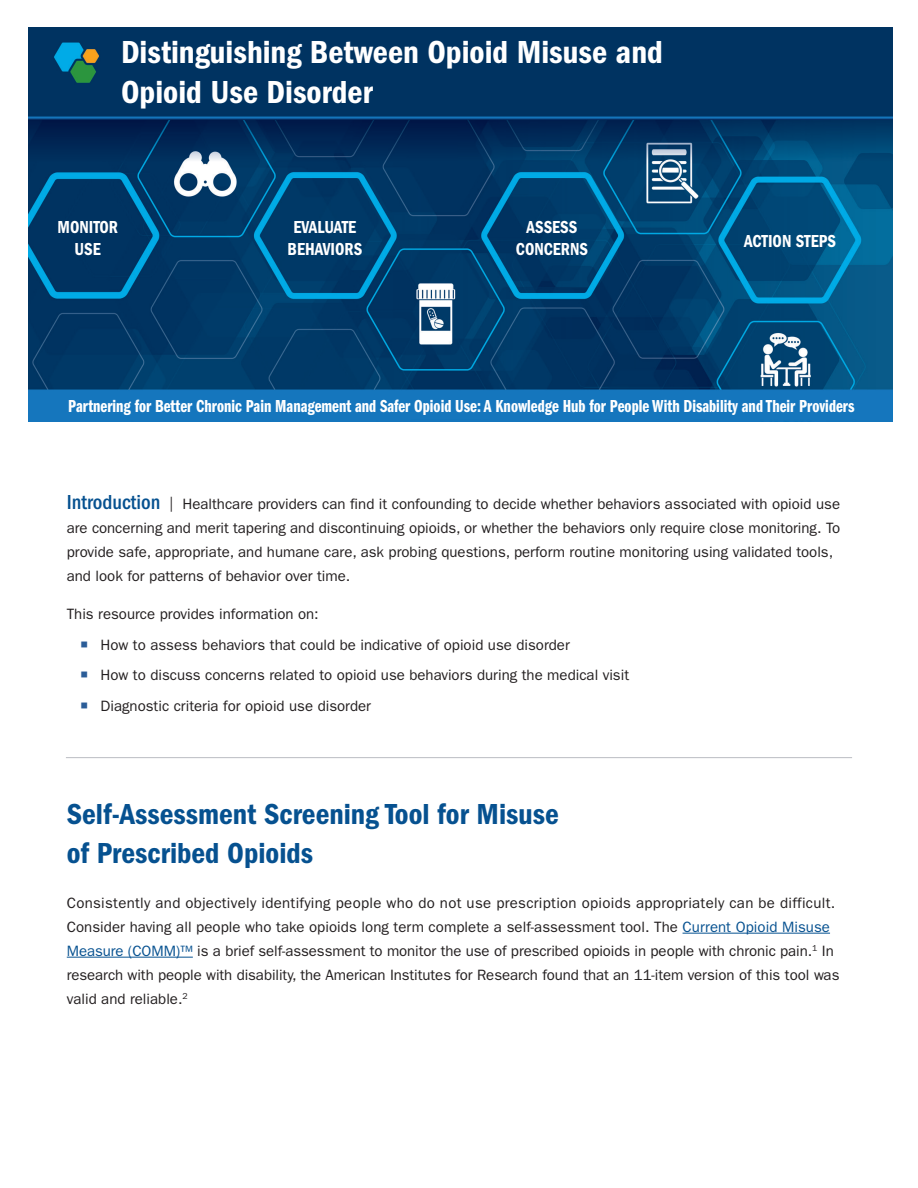
<style>
.page{position:relative;width:918px;height:1188px;background:#fff}
.page>*{position:absolute;margin:0;border:0;box-sizing:border-box;transform-origin:0 0}
.t1{font:33px/39.6px "ITC Franklin Gothic Std Dm Cd";color:#fff}
.t2{font:30px/39px "ITC Franklin Gothic Std Dm Cd";color:#065190}
.t3{font:500 condensed 21px "ITC Franklin Gothic Std";color:#065190}
.t4{font:18px "ITC Franklin Gothic Std Dm Cp";color:#fff}
.t5{font:18px/21.6px "ITC Franklin Gothic Std Dm Cd";color:#fff;text-align:center;scale:.93 1}
.t6{font:15px/24px "ITC Franklin Gothic Std";color:#231f20}
.s1{font-weight:400;font-stretch:normal;font-size:15px;color:#231f20}
.s2{color:#065190}
</style>
<div class="page">
<img style="left:28px;top:27px;width:864px;height:394px">
<hr style="left:683px;top:933px;width:147px;height:1px;background:#065190">
<hr style="left:67px;top:957px;width:126px;height:1px;background:#065190">
<hr style="left:66px;top:757px;width:786px;height:1px;background:#babdc2">
<h1 class="t1" style="left:121px;top:32px;width:543px">Distinguishing Between Opioid Misuse and<br>Opioid Use Disorder</h1>
<p class="t5" style="left:57px;top:217px;width:66px">MONITOR<br>USE</p>
<p class="t5" style="left:288px;top:216px;width:82px">EVALUATE<br>BEHAVIORS</p>
<p class="t5" style="left:516px;top:216px;width:79px">ASSESS<br>CONCERNS</p>
<p class="t5" style="left:744px;top:230px;width:100px">ACTION STEPS</p>
<p class="t4" style="left:68px;top:396px;width:788px">Partnering for Better Chronic Pain Management and Safer Opioid Use: A Knowledge Hub for People With Disability and Their Providers</p>
<h2 class="t3" style="left:67px;top:491px;width:108px">Introduction <span class="s1">|</span></h2>
<p class="t6" style="left:67px;top:492px;width:775px;text-indent:116px">Healthcare providers can find it confounding to decide whether behaviors associated with opioid use are concerning and merit tapering and discontinuing opioids, or whether the behaviors only require close monitoring. To provide safe, appropriate, and humane care, ask probing questions, perform routine monitoring using validated tools, and look for patterns of behavior over time.</p>
<p class="t6" style="left:67px;top:602px;width:253px">This resource provides information on:</p>
<p class="t6" style="left:101px;top:633px;width:471px">How to assess behaviors that could be indicative of opioid use disorder</p>
<p class="t6" style="left:101px;top:663px;width:530px">How to discuss concerns related to opioid use behaviors during the medical visit</p>
<p class="t6" style="left:101px;top:694px;width:272px">Diagnostic criteria for opioid use disorder</p>
<h2 class="t2" style="left:67px;top:795px;width:494px">Self-Assessment Screening Tool for Misuse of Prescribed Opioids</h2>
<p class="t6" style="left:67px;top:891px;width:774px">Consistently and objectively identifying people who do not use prescription opioids appropriately can be difficult.<br>Consider having all people who take opioids long term complete a self-assessment tool. The <span class="s2">Current Opioid Misuse Measure (COMM)™</span> is a brief self-assessment to monitor the use of prescribed opioids in people with chronic pain.<sup>1</sup> In research with people with disability, the American Institutes for Research found that an 11-item version of this tool was valid and reliable.<sup>2</sup></p>
</div>
